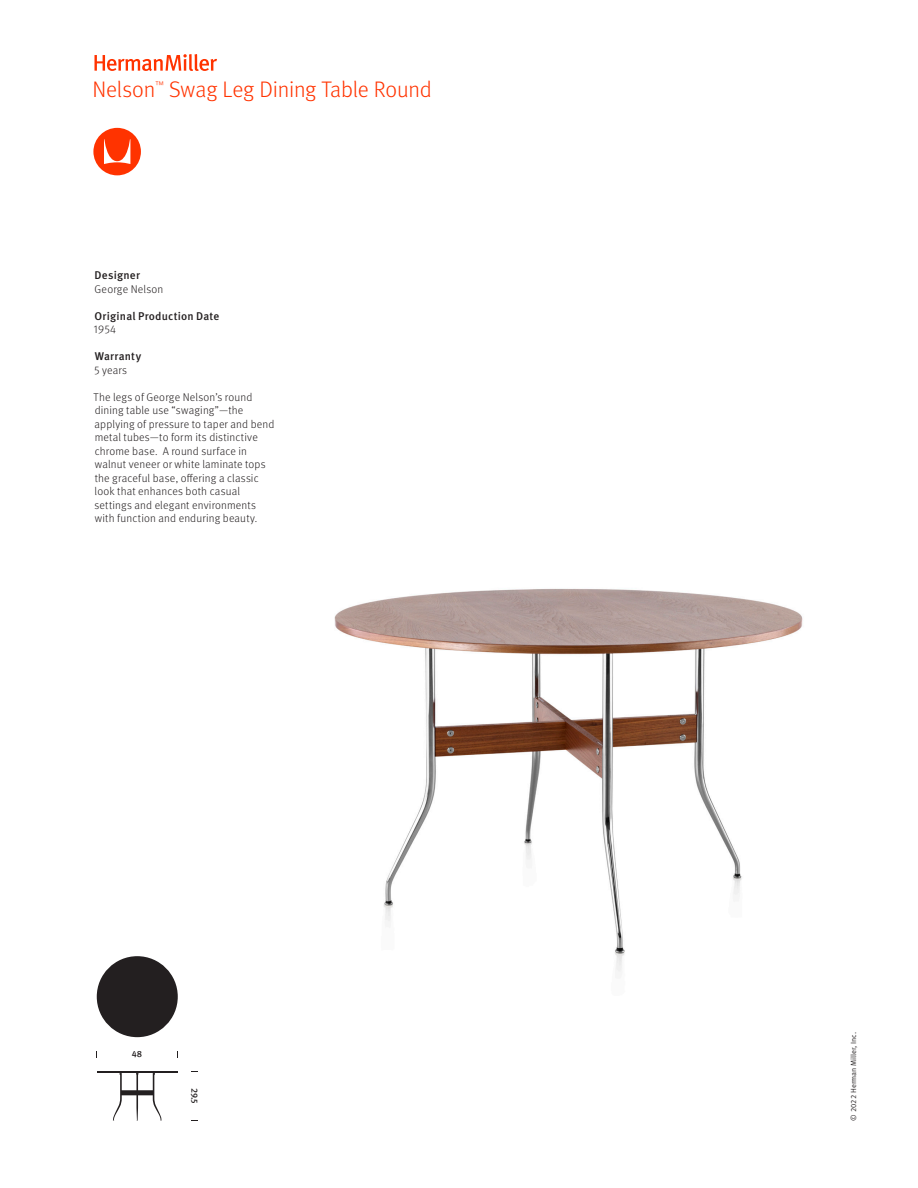
<style>
.page{position:relative;width:918px;height:1188px;background:#fff}
.page>*{position:absolute;margin:0;border:0;box-sizing:border-box;transform-origin:0 0}
.t1{font:300 22.5px "Meta OT";letter-spacing:-.01em;color:#f30}
.t2{font:300 11.25px/13.5px "Meta OT";letter-spacing:.015em;color:#231f20}
.t3{font:500 11.25px "Meta OT";letter-spacing:.015em;color:#231f20}
.t4{font:300 9.6px "Meta OT";color:#f30}
.t5{font:500 9px "Meta OT";color:#231f20}
.t6{font:7.5px "Meta OT Norm";color:#231f20}
</style>
<div class="page">
<img style="left:169px;top:588px;width:634px;height:434px">
<svg style="left:113px;top:1073px;width:49px;height:47px"></svg>
<hr style="left:97px;top:1071px;width:81px;height:1px;background:#231f20">
<div style="left:97px;top:956px;width:81px;height:81px;background:#231f20;border-radius:50%"></div>
<svg style="left:93px;top:128px;width:48px;height:47px"></svg>
<svg style="left:94px;top:54px;width:123px;height:17px"></svg>
<h1 class="t1" style="left:93px;top:76px;width:64px">Nelson</h1>
<p class="t4" style="left:156px;top:79px;width:10px">™</p>
<h1 class="t1" style="left:169px;top:76px;width:264px">Swag Leg Dining Table Round</h1>
<p class="t3" style="left:95px;top:268px;width:47px">Designer</p>
<p class="t2" style="left:95px;top:282px;width:70px">George Nelson</p>
<p class="t3" style="left:95px;top:309px;width:126px">Original Production Date</p>
<p class="t2" style="left:93px;top:323px;width:24px">1954</p>
<p class="t3" style="left:95px;top:349px;width:48px">Warranty</p>
<p class="t2" style="left:94px;top:363px;width:35px">5 years</p>
<p class="t2" style="left:94px;top:390px;width:182px">The legs of George Nelson’s round dining table use “swaging”—the applying of pressure to taper and bend metal tubes—to form its distinctive chrome base. A round surface in walnut veneer or white laminate tops the graceful base, offering a classic look that enhances both casual settings and elegant environments with function and enduring beauty.</p>
<p class="t5" style="left:132px;top:1048px;width:12px">48</p>
<p class="t5" style="left:200px;top:1088px;width:17px;rotate:90deg">29.5</p>
<p class="t6" style="left:849px;top:1120px;width:90px;rotate:-90deg">© 2022 Herman Miller, Inc.</p>
</div>
